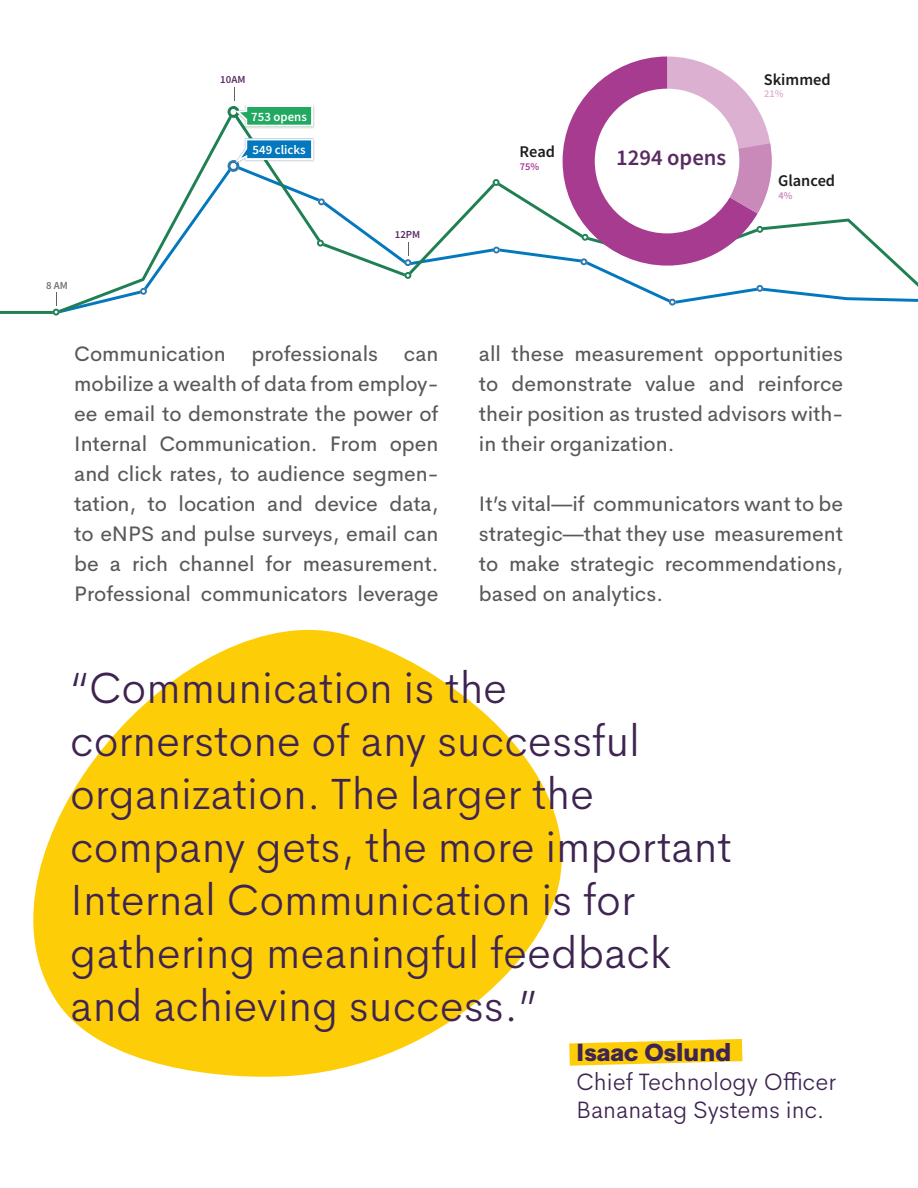
<style>
.page{position:relative;width:918px;height:1188px;background:#fff}
.page>*{position:absolute;margin:0;border:0;box-sizing:border-box;transform-origin:0 0}
.t1{font:300 44.1px/52.9px "Cerebri Sans Pro";color:#3e2451}
.t2{font:300 24px/28.8px "Cerebri Sans Pro";color:#3e2451}
.t3{font:800 24px "Cerebri Sans Pro";color:#3e2451}
.t4{font:600 22.65px "Source Sans Pro";color:#592b63}
.t5{font:21px/30px "Cerebri Sans Pro";color:#58595b;text-align:justify}
.t6{font:600 16.35px "Source Sans Pro";color:#1c1c1c}
.t7{font:600 12.75px "Source Sans Pro";color:#fff}
.t8{font:600 10.8px "Source Sans Pro";color:#592b63}
.t9{font:600 10.8px "Source Sans Pro";color:#737373}
.t10{font:600 10.35px "Source Sans Pro";color:#a63b8f}
.t11{font:600 10.35px "Source Sans Pro";color:#dbb0d1}
.t12{font:600 10.35px "Source Sans Pro";color:#c98aba}
</style>
<div class="page">
<svg style="left:569px;top:1039px;width:173px;height:27px;background:#fdd633"></svg>
<svg style="left:33px;top:629px;width:529px;height:448px;fill:#fdce07"></svg>
<svg style="left:0;top:110px;width:918px;height:204px"></svg>
<svg style="left:140px;top:288px;width:7px;height:7px"></svg>
<svg style="left:318px;top:198px;width:7px;height:7px"></svg>
<svg style="left:404px;top:243px;width:7px;height:23px"></svg>
<svg style="left:493px;top:247px;width:7px;height:6px"></svg>
<svg style="left:317px;top:240px;width:7px;height:7px"></svg>
<svg style="left:404px;top:272px;width:7px;height:7px"></svg>
<svg style="left:493px;top:179px;width:7px;height:7px"></svg>
<svg style="left:669px;top:299px;width:7px;height:7px"></svg>
<svg style="left:756px;top:285px;width:7px;height:7px"></svg>
<img style="left:233px;top:105px;width:82px;height:25px">
<img style="left:235px;top:127px;width:12px;height:3px">
<svg style="left:228px;top:88px;width:85px;height:39px"></svg>
<img style="left:233px;top:137px;width:82px;height:29px">
<img style="left:248px;top:137px;width:23px;height:1px">
<svg style="left:228px;top:138px;width:85px;height:34px"></svg>
<svg style="left:53px;top:293px;width:7px;height:23px"></svg>
<svg style="left:563px;top:57px;width:209px;height:209px"></svg>
<p class="t9" style="left:46px;top:279px;width:23px">8 AM</p>
<p class="t8" style="left:220px;top:73px;width:27px">10AM</p>
<p class="t7" style="left:251px;top:108px;width:57px">753 opens</p>
<p class="t7" style="left:253px;top:142px;width:55px">549 clicks</p>
<p class="t6" style="left:519px;top:141px;width:37px">Read</p>
<p class="t8" style="left:395px;top:228px;width:27px">12PM</p>
<p class="t10" style="left:520px;top:159px;width:21px">75%</p>
<p class="t4" style="left:616px;top:142px;width:112px">1294 opens</p>
<p class="t6" style="left:764px;top:68px;width:68px">Skimmed</p>
<p class="t11" style="left:764px;top:87px;width:21px">21%</p>
<p class="t6" style="left:778px;top:170px;width:59px">Glanced</p>
<p class="t12" style="left:778px;top:189px;width:16px">4%</p>
<p class="t5" style="left:74px;top:337px;width:366px">Communication professionals can mobilize a wealth of data from employ&shy;ee email to demonstrate the power of Internal Communication. From open and click rates, to audience segmen&shy;tation, to location and device data, to eNPS and pulse surveys, email can be a rich channel for measurement.<br>Professional communicators leverage</p>
<p class="t5" style="left:479px;top:337px;width:366px">all these measurement opportunities to demonstrate value and reinforce their position as trusted advisors with&shy;in their organization.</p>
<p class="t5" style="left:479px;top:487px;width:366px">It’s vital—if communicators want to be strategic—that they use measurement to make strategic recommendations, based on analytics.</p>
<h1 class="t1" style="left:70px;top:658px;width:663px">“Communication is the cornerstone of any successful organization. The larger the company gets, the more important<br>Internal Communication is for gathering meaningful feedback and achieving success.”</h1>
<p class="t3" style="left:576px;top:1032px;width:157px">Isaac Oslund</p>
<p class="t2" style="left:576px;top:1065px;width:261px">Chief Technology Officer<br>Bananatag Systems inc.</p>
</div>
